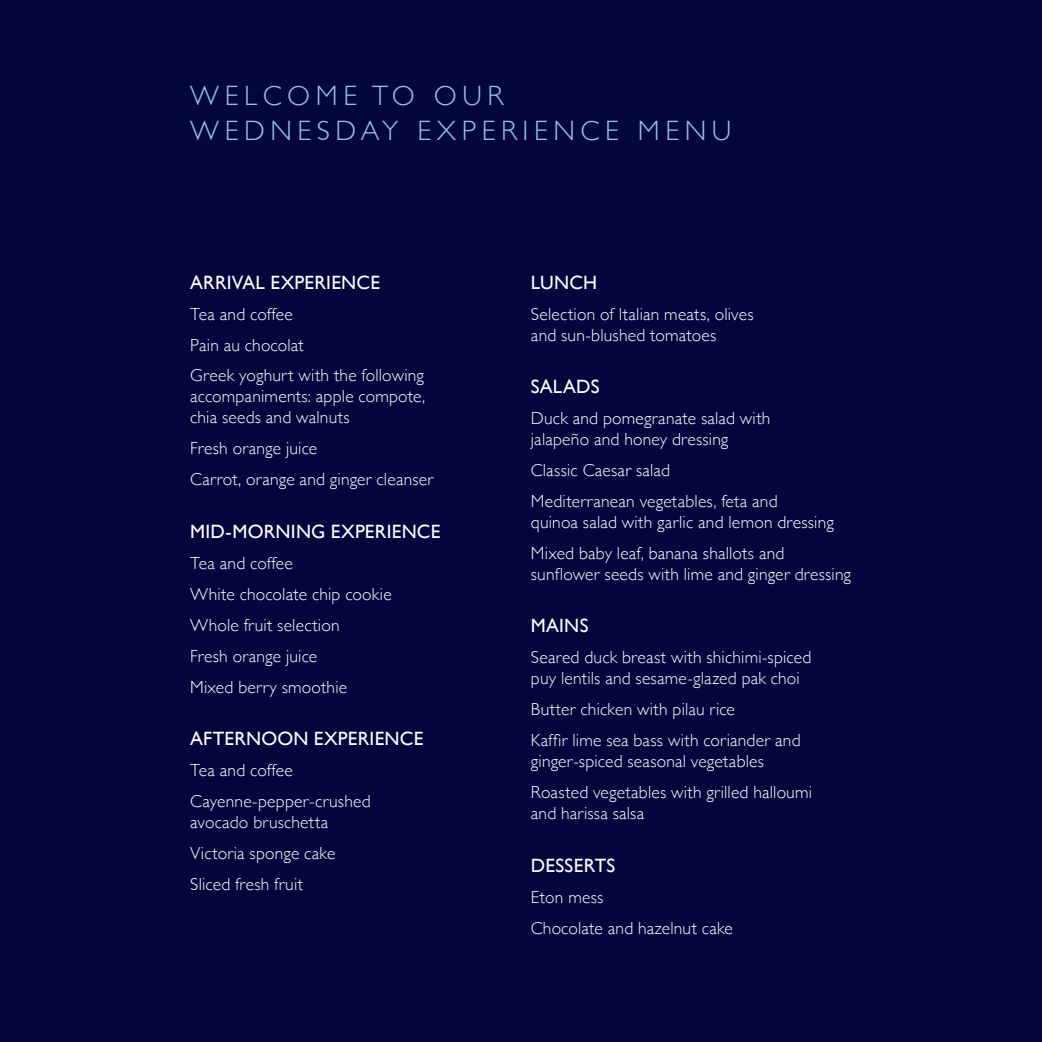
<style>
.page{position:relative;width:1042px;height:1042px;background:#02063d}
.page>*{position:absolute;margin:0;border:0;box-sizing:border-box;transform-origin:0 0}
.t1{font:300 28px/35px "Gill Sans";letter-spacing:.2em;color:#93c2e8}
.Section_2mm{font:19.25px "Gill Sans";letter-spacing:.015em;color:#fff}
.Main_Body{font:300 17.5px/21px "Gill Sans";letter-spacing:.01em;color:#fff}
</style>
<div class="page">
<h1 class="t1" style="left:190px;top:77px;width:543px">WELCOME TO OUR<br>WEDNESDAY EXPERIENCE MENU</h1>
<p class="Section_2mm" style="left:190px;top:271px;width:191px">ARRIVAL EXPERIENCE</p>
<p class="Main_Body" style="left:190px;top:302px;width:104px">Tea and coffee</p>
<p class="Main_Body" style="left:190px;top:333px;width:115px">Pain au chocolat</p>
<p class="Main_Body" style="left:190px;top:364px;width:236px;text-align:justify">Greek yoghurt with the following accompaniments: apple compote, chia seeds and walnuts</p>
<p class="Main_Body" style="left:190px;top:437px;width:129px">Fresh orange juice</p>
<p class="Main_Body" style="left:190px;top:468px;width:245px">Carrot, orange and ginger cleanser</p>
<p class="Section_2mm" style="left:190px;top:520px;width:252px">MID-MORNING EXPERIENCE</p>
<p class="Main_Body" style="left:190px;top:552px;width:104px">Tea and coffee</p>
<p class="Main_Body" style="left:190px;top:583px;width:203px">White chocolate chip cookie</p>
<p class="Main_Body" style="left:190px;top:613px;width:151px">Whole fruit selection</p>
<p class="Main_Body" style="left:190px;top:644px;width:129px">Fresh orange juice</p>
<p class="Main_Body" style="left:190px;top:675px;width:158px">Mixed berry smoothie</p>
<p class="Section_2mm" style="left:190px;top:727px;width:235px">AFTERNOON EXPERIENCE</p>
<p class="Main_Body" style="left:190px;top:759px;width:104px">Tea and coffee</p>
<p class="Main_Body" style="left:190px;top:790px;width:182px">Cayenne-pepper-crushed avocado bruschetta</p>
<p class="Main_Body" style="left:190px;top:842px;width:147px">Victoria sponge cake</p>
<p class="Main_Body" style="left:190px;top:872px;width:114px">Sliced fresh fruit</p>
<p class="Section_2mm" style="left:531px;top:271px;width:68px">LUNCH</p>
<p class="Main_Body" style="left:531px;top:302px;width:224px">Selection of Italian meats, olives and sun-blushed tomatoes</p>
<p class="Section_2mm" style="left:531px;top:375px;width:70px">SALADS</p>
<p class="Main_Body" style="left:531px;top:407px;width:241px">Duck and pomegranate salad with jalapeño and honey dressing</p>
<p class="Main_Body" style="left:531px;top:459px;width:141px">Classic Caesar salad</p>
<p class="Main_Body" style="left:531px;top:490px;width:304px">Mediterranean vegetables, feta and<br>quinoa salad with garlic and lemon dressing</p>
<p class="Main_Body" style="left:531px;top:542px;width:322px">Mixed baby leaf, banana shallots and sunflower seeds with lime and ginger dressing</p>
<p class="Section_2mm" style="left:531px;top:614px;width:59px">MAINS</p>
<p class="Main_Body" style="left:531px;top:646px;width:282px">Seared duck breast with shichimi-spiced puy lentils and sesame-glazed pak choi</p>
<p class="Main_Body" style="left:531px;top:698px;width:206px">Butter chicken with pilau rice</p>
<p class="Main_Body" style="left:531px;top:729px;width:271px">Kaffir lime sea bass with coriander and ginger-spiced seasonal vegetables</p>
<p class="Main_Body" style="left:531px;top:781px;width:283px">Roasted vegetables with grilled halloumi and harissa salsa</p>
<p class="Section_2mm" style="left:531px;top:854px;width:86px">DESSERTS</p>
<p class="Main_Body" style="left:531px;top:885px;width:74px">Eton mess</p>
<p class="Main_Body" style="left:531px;top:916px;width:204px">Chocolate and hazelnut cake</p>
</div>
